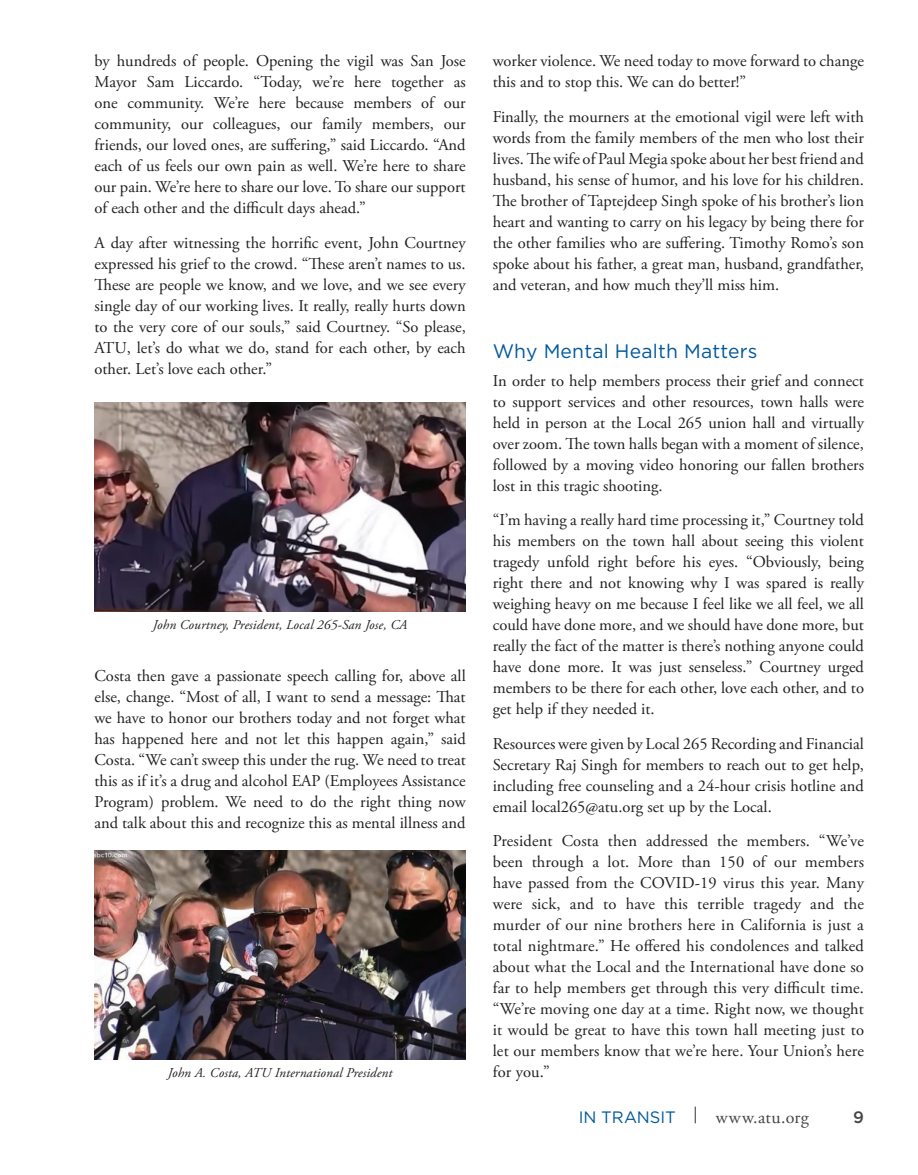
<style>
.page{position:relative;width:918px;height:1175px;background:#fff}
.page>*{position:absolute;margin:0;border:0;box-sizing:border-box;transform-origin:0 0}
.t1{font:19.5px "Gotham";letter-spacing:.01em;color:#00599b}
.t2{font:18px "Adobe Garamond Pro";letter-spacing:.025em;color:#454647}
.t3{font:16.5px/21px "Adobe Garamond Pro";color:#231f20;text-align:justify}
.t4{font:500 16.5px "Gotham";color:#454647}
.t5{font:italic 13.5px "Adobe Garamond Pro";letter-spacing:.01em;color:#231f20}
.s1{font-family:"Gotham";font-size:16.5px;color:#00599b}
.s2{font-family:"Gotham"}
</style>
<div class="page">
<img style="left:94px;top:402px;width:372px;height:209px">
<img style="left:94px;top:850px;width:372px;height:209px">
<p class="t3" style="left:94px;top:51px;width:373px">by hundreds of people. Opening the vigil was San Jose Mayor Sam Liccardo. “Today, we’re here together as one community. We’re here because members of our community, our colleagues, our family members, our friends, our loved ones, are suffering,” said Liccardo. “And each of us feels our own pain as well. We’re here to share our pain. We’re here to share our love. To share our support of each other and the difficult days ahead.”</p>
<p class="t3" style="left:94px;top:232px;width:373px">A day after witnessing the horrific event, John Courtney expressed his grief to the crowd. “These aren’t names to us.<br>These are people we know, and we love, and we see every single day of our working lives. It really, really hurts down to the very core of our souls,” said Courtney. “So please, ATU, let’s do what we do, stand for each other, by each other. Let’s love each other.”</p>
<p class="t5" style="left:153px;top:616px;width:256px">John Courtney, President, Local 265-San Jose, CA</p>
<p class="t3" style="left:94px;top:666px;width:373px">Costa then gave a passionate speech calling for, above all else, change. “Most of all, I want to send a message: That we have to honor our brothers today and not forget what has happened here and not let this happen again,” said Costa. “We can’t sweep this under the rug. We need to treat this as if it’s a drug and alcohol EAP (Employees Assistance Program) problem. We need to do the right thing now and talk about this and recognize this as mental illness and</p>
<p class="t5" style="left:168px;top:1064px;width:226px">John A. Costa, ATU International President</p>
<p class="t3" style="left:493px;top:51px;width:373px">worker violence. We need today to move forward to change this and to stop this. We can do better!”</p>
<p class="t3" style="left:493px;top:106px;width:373px">Finally, the mourners at the emotional vigil were left with words from the family members of the men who lost their lives. The wife of Paul Megia spoke about her best friend and husband, his sense of humor, and his love for his children.<br>The brother of Taptejdeep Singh spoke of his brother’s lion heart and wanting to carry on his legacy by being there for the other families who are suffering. Timothy Romo’s son spoke about his father, a great man, husband, grandfather, and veteran, and how much they’ll miss him.</p>
<p class="t1" style="left:493px;top:340px;width:266px">Why Mental Health Matters</p>
<p class="t3" style="left:493px;top:370px;width:373px">In order to help members process their grief and connect to support services and other resources, town halls were held in person at the Local 265 union hall and virtually over zoom. The town halls began with a moment of silence, followed by a moving video honoring our fallen brothers lost in this tragic shooting.</p>
<p class="t3" style="left:493px;top:510px;width:373px">“I’m having a really hard time processing it,” Courtney told his members on the town hall about seeing this violent tragedy unfold right before his eyes. “Obviously, being right there and not knowing why I was spared is really weighing heavy on me because I feel like we all feel, we all could have done more, and we should have done more, but really the fact of the matter is there’s nothing anyone could have done more. It was just senseless.” Courtney urged members to be there for each other, love each other, and to get help if they needed it.</p>
<p class="t3" style="left:493px;top:733px;width:373px">Resources were given by Local 265 Recording and Financial Secretary Raj Singh for members to reach out to get help, including free counseling and a 24-hour crisis hotline and email local265@atu.org set up by the Local.</p>
<p class="t3" style="left:493px;top:831px;width:373px">President Costa then addressed the members. “We’ve been through a lot. More than 150 of our members have passed from the COVID-19 virus this year. Many were sick, and to have this terrible tragedy and the murder of our nine brothers here in California is just a total nightmare.” He offered his condolences and talked about what the Local and the International have done so far to help members get through this very difficult time. “We’re moving one day at a time. Right now, we thought it would be great to have this town hall meeting just to let our members know that we’re here. Your Union’s here for you.”</p>
<p class="t2" style="left:579px;top:1106px;width:232px"><span class="s1">IN TRANSIT</span> <span class="s2">|</span> www.atu.org</p>
<p class="t4" style="left:853px;top:1107px;width:12px">9</p>
</div>
